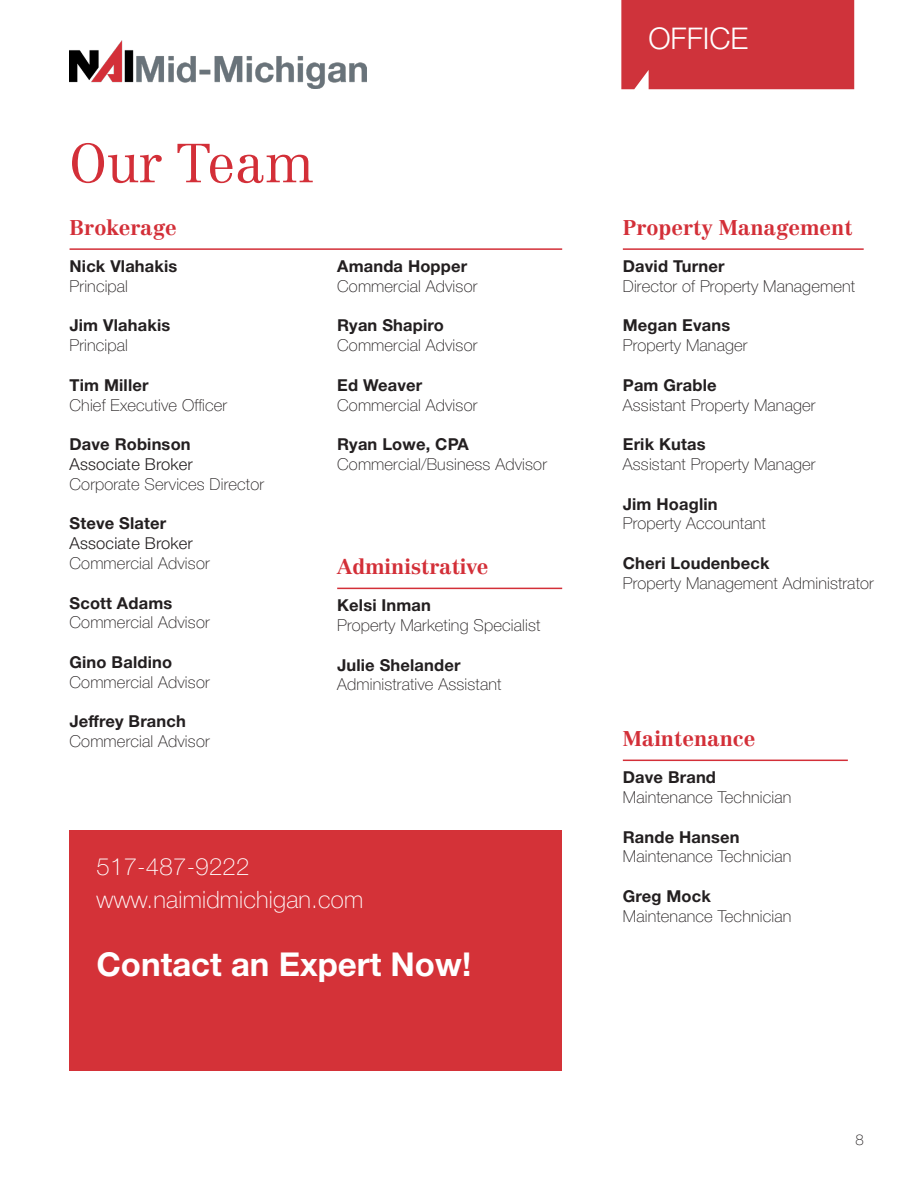
<style>
.page{position:relative;width:918px;height:1188px;background:#fff}
.page>*{position:absolute;margin:0;border:0;box-sizing:border-box;transform-origin:0 0}
.t1{font:300 54px "Centennial LT Std";color:#d32f38}
.t2{font:700 33px "Helvetica Neue";color:#fff}
.t3{font:300 30px "Helvetica Neue";color:#fff}
.t4{font:100 24px "Helvetica Neue";letter-spacing:.01em;color:#fff}
.t5{font:700 21px "Centennial LT Std";color:#d32f38}
.t6{font:100 16.5px "Helvetica Neue";letter-spacing:.01em;color:#231f20}
.t7{font:700 16.5px "Helvetica Neue";letter-spacing:.01em;color:#231f20}
.t8{font:300 16.5px "Helvetica Neue";letter-spacing:.01em;color:#231f20}
.t9{font:100 15px "Helvetica Neue";color:#231f20}
</style>
<div class="page">
<div style="left:621px;top:0;width:233px;height:89px;background:#cf333b"></div>
<div style="left:70px;top:831px;width:492px;height:240px;background:#d43238"></div>
<hr style="left:70px;top:248px;width:492px;height:2px;background:#d32f38">
<hr style="left:337px;top:588px;width:225px;height:1px;background:#d32f38">
<hr style="left:623px;top:248px;width:241px;height:2px;background:#d32f38">
<hr style="left:623px;top:760px;width:225px;height:1px;background:#d32f38">
<img style="left:70px;top:41px;width:297px;height:48px">
<p class="t1" style="left:70px;top:131px;width:246px">Our Team</p>
<p class="t5" style="left:70px;top:215px;width:109px">Brokerage</p>
<p class="t7" style="left:70px;top:253px;width:109px">Nick Vlahakis</p>
<p class="t6" style="left:70px;top:273px;width:60px">Principal</p>
<p class="t7" style="left:70px;top:313px;width:102px">Jim Vlahakis</p>
<p class="t6" style="left:70px;top:333px;width:60px">Principal</p>
<p class="t7" style="left:70px;top:372px;width:80px">Tim Miller</p>
<p class="t6" style="left:70px;top:392px;width:159px">Chief Executive Officer</p>
<p class="t7" style="left:70px;top:431px;width:123px">Dave Robinson</p>
<p class="t8" style="left:70px;top:451px;width:125px">Associate Broker</p>
<p class="t6" style="left:70px;top:471px;width:196px">Corporate Services Director</p>
<p class="t7" style="left:70px;top:511px;width:98px">Steve Slater</p>
<p class="t8" style="left:70px;top:530px;width:125px">Associate Broker</p>
<p class="t6" style="left:70px;top:551px;width:142px">Commercial Advisor</p>
<p class="t7" style="left:70px;top:590px;width:104px">Scott Adams</p>
<p class="t6" style="left:70px;top:610px;width:142px">Commercial Advisor</p>
<p class="t7" style="left:70px;top:649px;width:104px">Gino Baldino</p>
<p class="t6" style="left:70px;top:669px;width:142px">Commercial Advisor</p>
<p class="t7" style="left:70px;top:709px;width:118px">Jeffrey Branch</p>
<p class="t6" style="left:70px;top:729px;width:142px">Commercial Advisor</p>
<p class="t7" style="left:337px;top:253px;width:131px">Amanda Hopper</p>
<p class="t6" style="left:337px;top:273px;width:142px">Commercial Advisor</p>
<p class="t7" style="left:337px;top:313px;width:108px">Ryan Shapiro</p>
<p class="t6" style="left:337px;top:333px;width:142px">Commercial Advisor</p>
<p class="t7" style="left:337px;top:372px;width:87px">Ed Weaver</p>
<p class="t6" style="left:337px;top:392px;width:142px">Commercial Advisor</p>
<p class="t7" style="left:337px;top:431px;width:133px">Ryan Lowe, CPA</p>
<p class="t6" style="left:337px;top:452px;width:211px">Commercial/Business Advisor</p>
<p class="t5" style="left:337px;top:554px;width:153px">Administrative</p>
<p class="t7" style="left:337px;top:592px;width:95px">Kelsi Inman</p>
<p class="t6" style="left:337px;top:613px;width:205px">Property Marketing Specialist</p>
<p class="t7" style="left:337px;top:652px;width:125px">Julie Shelander</p>
<p class="t6" style="left:337px;top:672px;width:166px">Administrative Assistant</p>
<p class="t4" style="left:97px;top:848px;width:154px">517-487-9222</p>
<p class="t4" style="left:97px;top:881px;width:268px">www.naimidmichigan.com</p>
<p class="t2" style="left:97px;top:938px;width:376px">Contact an Expert Now!</p>
<p class="t3" style="left:648px;top:14px;width:102px">OFFICE</p>
<p class="t5" style="left:623px;top:215px;width:231px">Property Management</p>
<p class="t7" style="left:623px;top:253px;width:103px">David Turner</p>
<p class="t6" style="left:623px;top:273px;width:234px">Director of Property Management</p>
<p class="t7" style="left:623px;top:313px;width:109px">Megan Evans</p>
<p class="t6" style="left:623px;top:333px;width:126px">Property Manager</p>
<p class="t7" style="left:623px;top:372px;width:95px">Pam Grable</p>
<p class="t6" style="left:623px;top:392px;width:194px">Assistant Property Manager</p>
<p class="t7" style="left:623px;top:431px;width:84px">Erik Kutas</p>
<p class="t6" style="left:623px;top:452px;width:194px">Assistant Property Manager</p>
<p class="t7" style="left:623px;top:491px;width:96px">Jim Hoaglin</p>
<p class="t6" style="left:623px;top:511px;width:144px">Property Accountant</p>
<p class="t7" style="left:623px;top:550px;width:148px">Cheri Loudenbeck</p>
<p class="t6" style="left:623px;top:570px;width:252px">Property Management Administrator</p>
<p class="t5" style="left:623px;top:726px;width:134px">Maintenance</p>
<p class="t7" style="left:623px;top:764px;width:95px">Dave Brand</p>
<p class="t6" style="left:623px;top:785px;width:170px">Maintenance Technician</p>
<p class="t7" style="left:623px;top:824px;width:118px">Rande Hansen</p>
<p class="t6" style="left:623px;top:844px;width:170px">Maintenance Technician</p>
<p class="t7" style="left:623px;top:883px;width:90px">Greg Mock</p>
<p class="t6" style="left:623px;top:903px;width:170px">Maintenance Technician</p>
<p class="t9" style="left:855px;top:1128px;width:10px">8</p>
</div>
